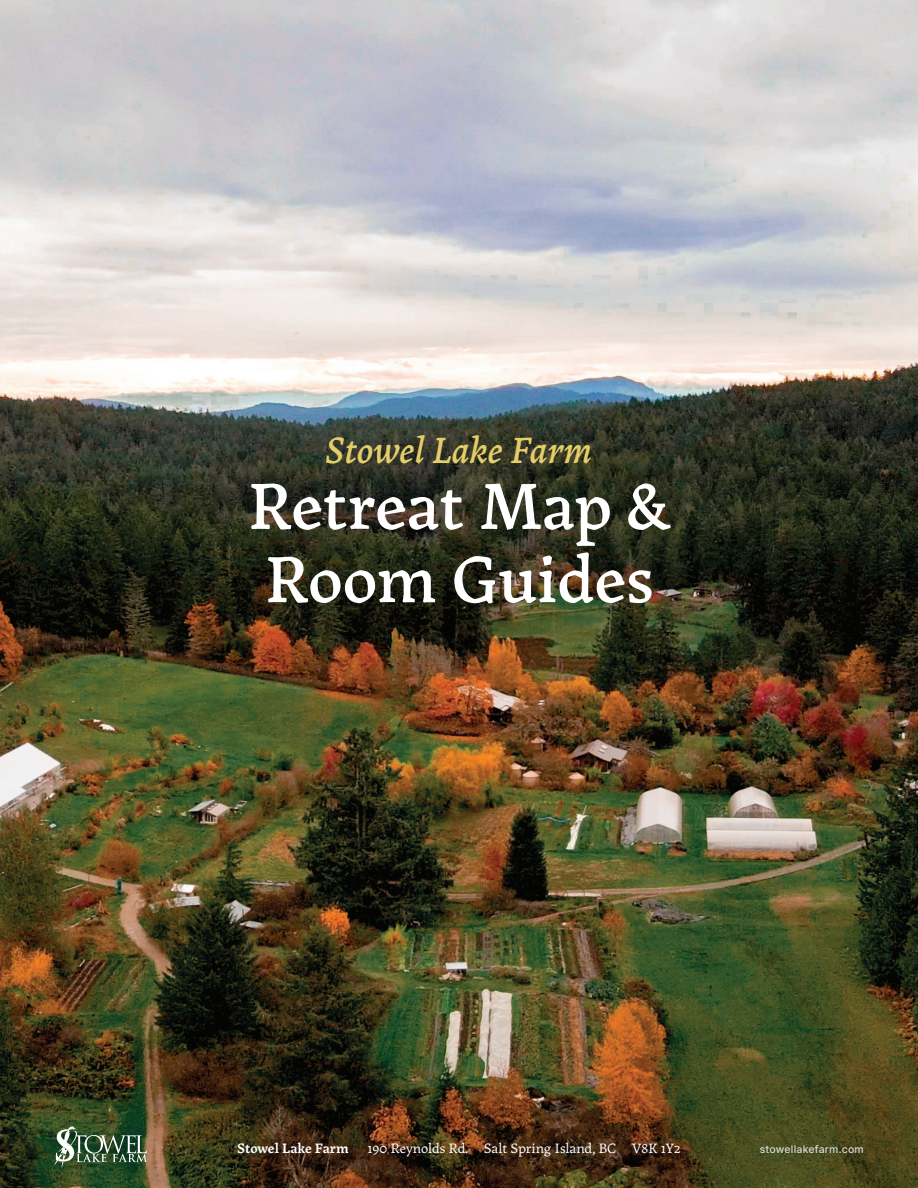
<style>
.page{position:relative;width:918px;height:1188px;background:#fff}
.page>*{position:absolute;margin:0;border:0;box-sizing:border-box;transform-origin:0 0}
.t1{font:500 78.6px/73.2px "Landa";letter-spacing:-.005em;color:#fff}
.t2{font:italic 500 44.1px "Landa";color:#e5ce69}
.t3{font:16.5px "Landa";color:#fff}
.t4{font:10.5px "Inter";letter-spacing:.02em;color:#fff}
.s1{font-weight:600}
</style>
<div class="page">
<img style="left:0;top:0;width:918px;height:1188px">
<svg style="left:54px;top:1126px;width:93px;height:42px;background:#516d51"></svg>
<h2 class="t2" style="left:326px;top:422px;width:268px">Stowel Lake Farm</h2>
<h1 class="t1" style="left:247px;top:467px;width:425px">Retreat Map &amp;<br>Room Guides</h1>
<p class="t3" style="left:237px;top:1138px;width:445px"><span class="s1">Stowel Lake Farm</span> 190 Reynolds Rd. Salt Spring Island, BC V8K 1Y2</p>
<p class="t4" style="left:760px;top:1141px;width:106px">stowellakefarm.com</p>
</div>
